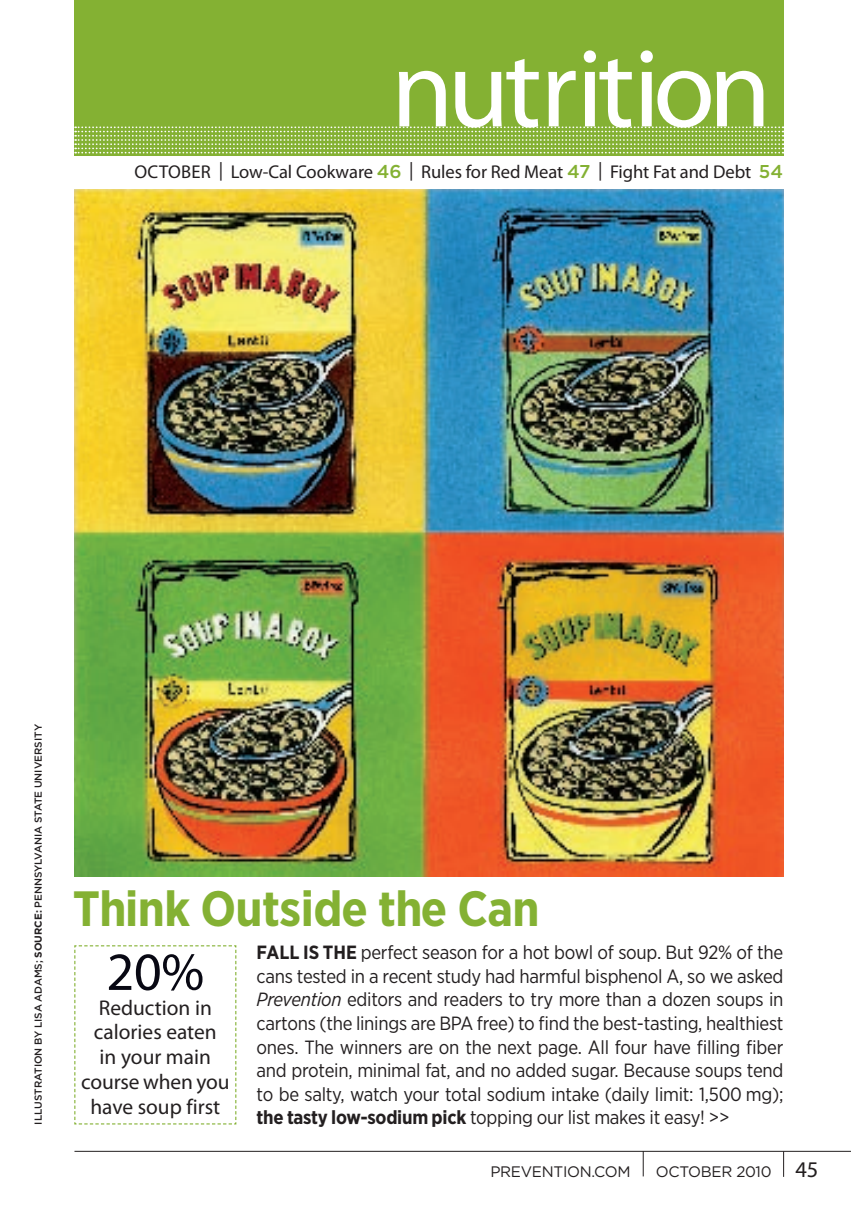
<style>
.page{position:relative;width:851px;height:1206px;background:#fff}
.page>*{position:absolute;margin:0;border:0;box-sizing:border-box;transform-origin:0 0}
.t1{font:112.5px "Myriad Pro";letter-spacing:-.05em;color:#fff}
.t2{font:54px "Myriad Pro";color:#080813}
.t3{font:700 49.5px "Gotham Narrow";letter-spacing:-.01em;color:#84b133}
.t4{font:21.38px/24.8px "Myriad Pro";color:#231f20;text-align:center}
.t5{font:19.12px/23.6px "Gotham Narrow";letter-spacing:-.015em;color:#231f20;text-align:justify}
.t6{font:18.45px "Myriad Pro";letter-spacing:-.005em;color:#231f20}
.t7{font:15.3px "Gotham";letter-spacing:-.02em;color:#231f20}
.t8{font:500 10.12px "Gotham";color:#231f20}
.s1{font-family:"Gotham";font-weight:500;color:#84b133}
.s2{font-weight:700}
.s3{font-style:italic}
.s4{font-family:"Myriad Pro";font-size:22.5px}
</style>
<div class="page">
<img style="left:74px;top:189px;width:709px;height:687px">
<div style="left:74px;top:0;width:709px;height:155px;background:#84b133"></div>
<hr style="left:74px;top:1150px;width:776px;height:1px;background:#231f20">
<svg style="left:642px;top:1150px;width:1px;height:26px"></svg>
<svg style="left:783px;top:1151px;width:1px;height:25px"></svg>
<svg style="left:75px;top:126px;width:708px;height:27px"></svg>
<svg style="left:74px;top:945px;width:163px;height:179px"></svg>
<h1 class="t1" style="left:391px;top:19px;width:381px">nutrition</h1>
<p class="t6" style="left:134px;top:160px;width:650px">OCTOBER | Low-Cal Cookware <span class="s1">46</span> | Rules for Red Meat <span class="s1">47</span> | Fight Fat and Debt <span class="s1">54</span></p>
<p class="t8" style="left:32px;top:1124px;width:402px;rotate:-90deg">ILLUSTRATION BY LISA ADAMS; <span class="s2">SOURCE:</span> PENNSYLVANIA STATE UNIVERSITY</p>
<h3 class="t3" style="left:73px;top:877px;width:468px">Think Outside the Can</h3>
<p class="t5" style="left:256px;top:940px;width:528px"><span class="s2">FALL IS THE</span> perfect season for a hot bowl of soup. But 92% of the cans tested in a recent study had harmful bisphenol A, so we asked <span class="s3">Prevention</span> editors and readers to try more than a dozen soups in cartons (the linings are BPA free) to find the best-tasting, healthiest ones. The winners are on the next page. All four have filling fiber and protein, minimal fat, and no added sugar. Because soups tend to be salty, watch your total sodium intake (daily limit: 1,500 mg); <span class="s2">the tasty low-sodium pick</span> topping our list makes it easy! &gt;&gt;</p>
<h2 class="t2" style="left:106px;top:938px;width:99px">20%</h2>
<p class="t4" style="left:81px;top:994px;width:150px">Reduction in calories eaten<br>in your main course when you have soup first</p>
<p class="t7" style="left:490px;top:1162px;width:142px">PREVENTION.COM</p>
<p class="t7" style="left:656px;top:1162px;width:164px">OCTOBER 2010 <span class="s4">45</span></p>
</div>
